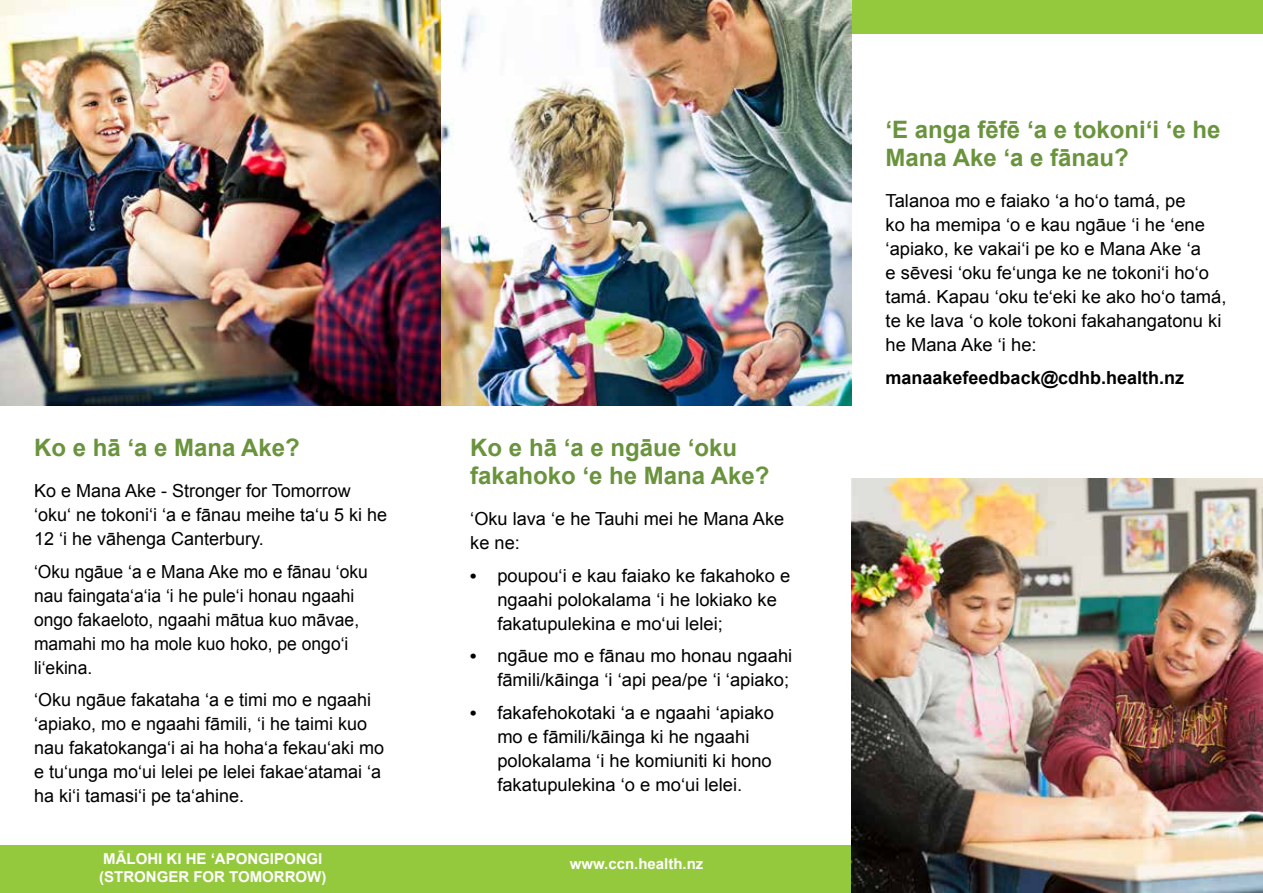
<style>
.page{position:relative;width:1263px;height:893px;background:#fff}
.page>*{position:absolute;margin:0;border:0;box-sizing:border-box;transform-origin:0 0}
.t1{font:700 24px/28.5px "Arial";color:#6a933d}
.t2{font:18px/24px "Arial";color:#000}
.t3{font:700 18px "Arial";color:#000}
.t4{font:700 15px "Arial";color:#fff}
.s1{font-family:"Times"}
</style>
<div class="page">
<div style="left:837px;top:0;width:426px;height:34px;background:#95c93d"></div>
<img style="left:0;top:0;width:851px;height:405px">
<div style="left:0;top:846px;width:850px;height:47px;background:#95c93d"></div>
<img style="left:851px;top:478px;width:412px;height:415px">
<h1 class="t1" style="left:34px;top:434px;width:267px">Ko e hā ʻa e Mana Ake?</h1>
<p class="t2" style="left:34px;top:479px;width:355px">Ko e Mana Ake - Stronger for Tomorrow ʻokuʻ ne tokoniʻi ʻa e fānau meihe taʻu 5 ki he<br>12 ʻi he vāhenga Canterbury.</p>
<p class="t2" style="left:34px;top:560px;width:335px">ʻOku ngāue ʻa e Mana Ake mo e fānau ʻoku nau faingataʻaʻia ʻi he puleʻi honau ngaahi ongo fakaeloto, ngaahi mātua kuo māvae, mamahi mo ha mole kuo hoko, pe ongoʻi liʻekina.</p>
<p class="t2" style="left:34px;top:688px;width:352px">ʻOku ngāue fakataha ʻa e timi mo e ngaahi ʻapiako, mo e ngaahi fāmili, ʻi he taimi kuo nau fakatokangaʻi ai ha hohaʻa fekauʻaki mo e tuʻunga moʻui lelei pe lelei fakaeʻatamai ʻa ha kiʻi tamasiʻi pe taʻahine.</p>
<h1 class="t1" style="left:470px;top:434px;width:301px">Ko e hā ʻa e ngāue ʻoku fakahoko ʻe he Mana Ake?</h1>
<p class="t2" style="left:470px;top:507px;width:315px">‘Oku lava ‘e he Tauhi mei he Mana Ake ke ne:</p>
<p class="t2" style="left:497px;top:564px;width:294px;text-indent:-27px"><span class="s1">•</span> poupouʻi e kau faiako ke fakahoko e ngaahi polokalama ʻi he lokiako ke fakatupulekina e moʻui lelei;</p>
<p class="t2" style="left:470px;top:644px;width:323px;text-align:right"><span class="s1">•</span> ngāue mo e fānau mo honau ngaahi fāmili/kāinga ʻi ʻapi pea/pe ʻi ʻapiako;</p>
<p class="t2" style="left:497px;top:701px;width:278px;text-indent:-27px"><span class="s1">•</span> fakafehokotaki ʻa e ngaahi ʻapiako mo e fāmili/kāinga ki he ngaahi polokalama ʻi he komiuniti ki hono fakatupulekina ʻo e moʻui lelei.</p>
<p class="t4" style="left:103px;top:848px;width:221px">MĀLOHI KI HE ʻAPONGIPONGI</p>
<p class="t4" style="left:570px;top:854px;width:135px">www.ccn.health.nz</p>
<p class="t4" style="left:99px;top:866px;width:229px">(STRONGER FOR TOMORROW)</p>
<h1 class="t1" style="left:885px;top:116px;width:336px">ʻE anga fēfē ʻa e tokoniʻi ʻe he<br>Mana Ake ʻa e fānau?</h1>
<p class="t2" style="left:885px;top:189px;width:342px">Talanoa mo e faiako ʻa hoʻo tamá, pe<br>ko ha memipa ʻo e kau ngāue ʻi he ʻene ʻapiako, ke vakaiʻi pe ko e Mana Ake ʻa<br>e sēvesi ʻoku feʻunga ke ne tokoniʻi hoʻo tamá. Kapau ʻoku teʻeki ke ako hoʻo tamá, te ke lava ʻo kole tokoni fakahangatonu ki he Mana Ake ʻi he:</p>
<p class="t3" style="left:885px;top:365px;width:300px">manaakefeedback@cdhb.health.nz</p>
</div>
